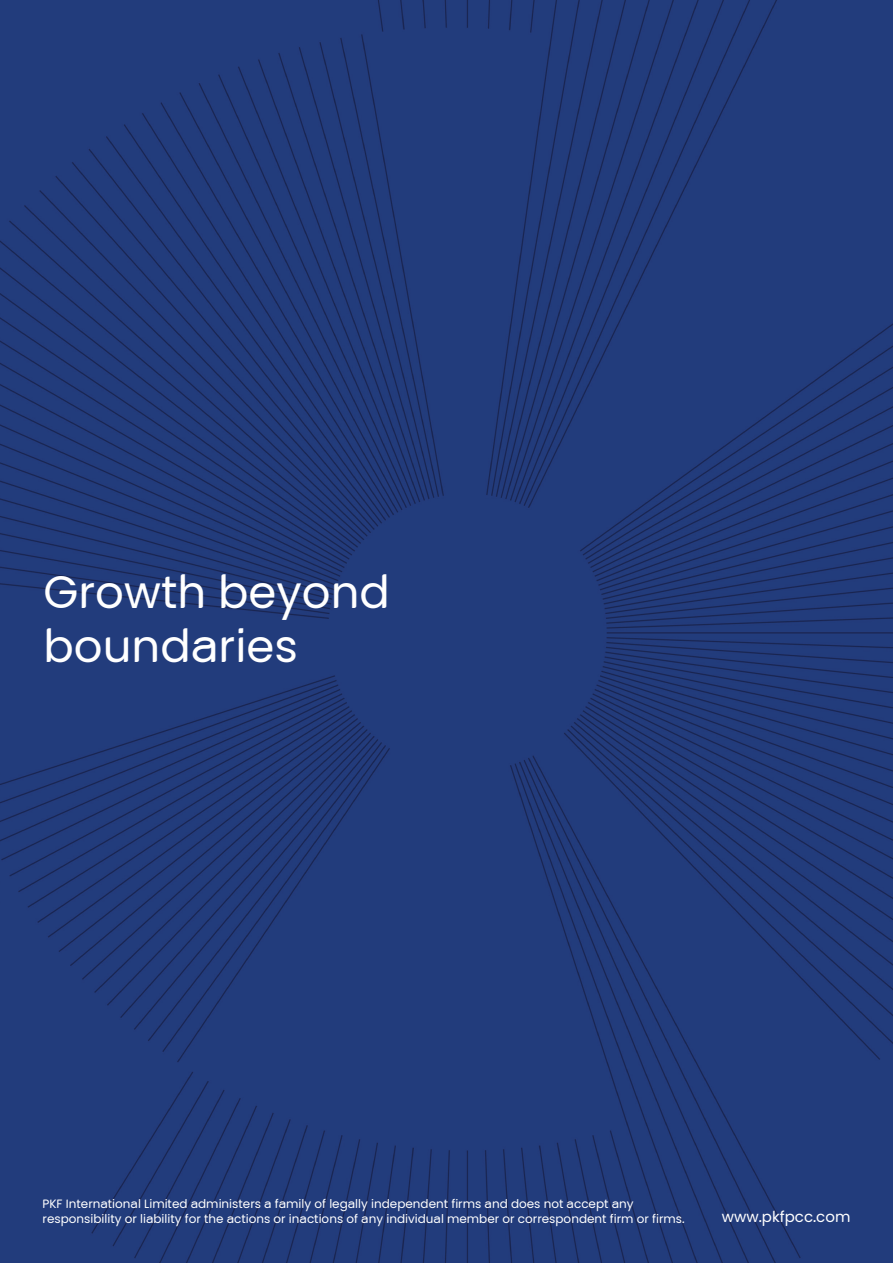
<style>
.page{position:relative;width:893px;height:1263px;background:#fff}
.page>*{position:absolute;margin:0;border:0;box-sizing:border-box;transform-origin:0 0}
.t1{font:45px/54px "PKF Global Sans";color:#fff}
.t2{font:15px "PKF Global Sans";color:#fff}
.t3{font:12px/14.4px "PKF Global Sans";color:#fff}
</style>
<div class="page">
<img style="left:0;top:0;width:893px;height:1263px">
<h1 class="t1" style="left:44px;top:565px;width:348px">Growth beyond boundaries</h1>
<p class="t3" style="left:43px;top:1197px;width:644px">PKF International Limited administers a family of legally independent firms and does not accept any responsibility or liability for the actions or inactions of any individual member or correspondent firm or firms.</p>
<p class="t2" style="left:722px;top:1207px;width:130px">www.pkfpcc.com</p>
</div>
